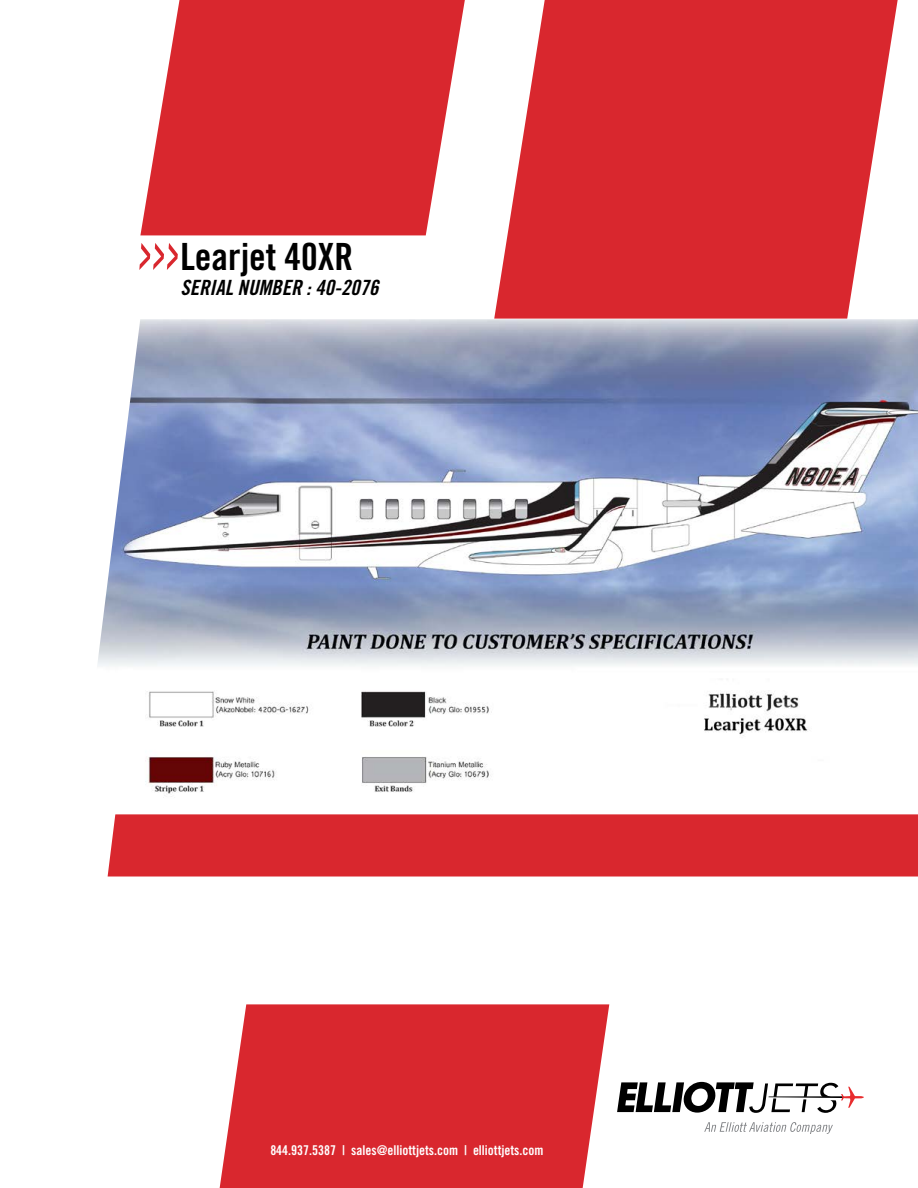
<style>
.page{position:relative;width:918px;height:1188px;background:#fff}
.page>*{position:absolute;margin:0;border:0;box-sizing:border-box;transform-origin:0 0}
.t1{font:37.5px "Trade Gothic LT Std Bd Cn 20";color:#000}
.t2{font:21px "Trade Gothic Bold Cond Twenty Obl";color:#000}
.t3{font:13.5px "Trade Gothic LT Std Bd Cn 20";color:#fff}
</style>
<div class="page">
<svg style="left:219px;top:1004px;width:390px;height:184px;background:#db363d"></svg>
<svg style="left:140px;top:0;width:325px;height:235px;background:#dd4147"></svg>
<svg style="left:139px;top:243px;width:39px;height:27px"></svg>
<div style="left:108px;top:814px;width:810px;height:63px;background:#d9272e"></div>
<img style="left:98px;top:319px;width:820px;height:475px">
<svg style="left:494px;top:0;width:404px;height:319px;background:#dd4248"></svg>
<svg style="left:617px;top:1082px;width:247px;height:31px"></svg>
<svg style="left:704px;top:1122px;width:129px;height:12px"></svg>
<h1 class="t1" style="left:180px;top:234px;width:174px">Learjet 40XR</h1>
<h2 class="t2" style="left:180px;top:275px;width:200px">SERIAL NUMBER : 40-2076</h2>
<p class="t3" style="left:270px;top:1142px;width:275px">844.937.5387 | sales@elliottjets.com | elliottjets.com</p>
</div>
